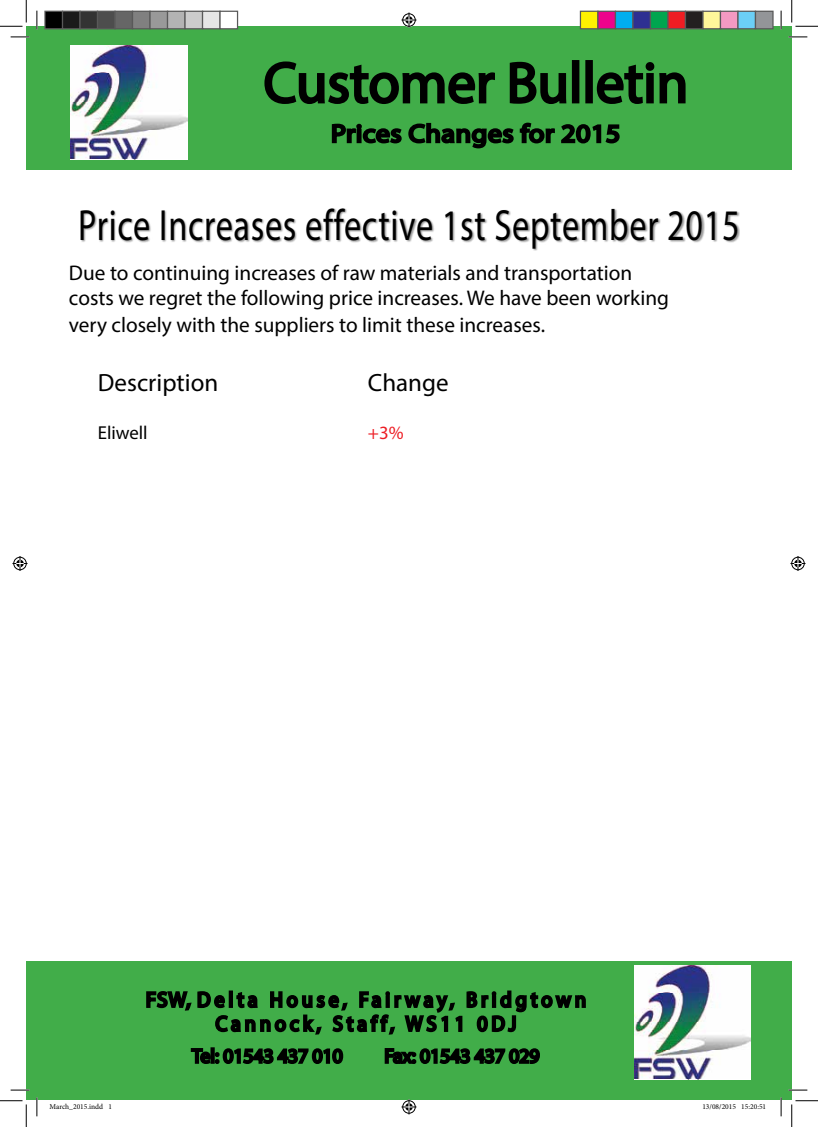
<style>
.page{position:relative;width:818px;height:1127px;background:#fff}
.page>*{position:absolute;margin:0;border:0;box-sizing:border-box;transform-origin:0 0}
.t1{font:57.5px "Myriad Pro";color:#000}
.t2{font:43.75px "Myriad Pro";letter-spacing:.02em;color:#000;scale:.78 1}
.t3{font:25px "Myriad Pro";color:#000}
.t4{font:21.25px/26.2px "Myriad Pro";color:#000}
.t5{font:18.75px "Myriad Pro";color:#000}
.t6{font:18.75px "Myriad Pro";color:#ed1d24}
.t7{font:7.5px "Minion Pro";color:#000}
</style>
<div class="page">
<div style="left:26px;top:960px;width:766px;height:139px;background:#41ad49"></div>
<div style="left:26px;top:26px;width:766px;height:143px;background:#41ad49"></div>
<svg style="left:264px;top:61px;width:231px;height:43px"></svg>
<svg style="left:509px;top:61px;width:58px;height:43px"></svg>
<div style="left:572px;top:60px;width:7px;height:43px;border:2px solid #000"></div>
<div style="left:585px;top:60px;width:8px;height:43px;border:2px solid #000"></div>
<svg style="left:596px;top:62px;width:90px;height:42px"></svg>
<svg style="left:331px;top:122px;width:290px;height:48px"></svg>
<div style="left:81px;top:208px;width:659px;height:43px;background:#000;opacity:.4"></div>
<img style="left:71px;top:45px;width:116px;height:115px">
<img style="left:634px;top:965px;width:117px;height:115px">
<svg style="left:11px;top:36px;width:18px;height:2px"></svg>
<svg style="left:788px;top:36px;width:19px;height:2px"></svg>
<svg style="left:11px;top:1089px;width:18px;height:1px"></svg>
<svg style="left:788px;top:1089px;width:19px;height:1px"></svg>
<svg style="left:36px;top:11px;width:2px;height:18px"></svg>
<svg style="left:36px;top:1097px;width:2px;height:18px"></svg>
<svg style="left:780px;top:11px;width:2px;height:18px"></svg>
<svg style="left:780px;top:1097px;width:2px;height:18px"></svg>
<svg style="left:0;top:0;width:27px;height:27px"></svg>
<svg style="left:0;top:1100px;width:27px;height:26px"></svg>
<svg style="left:791px;top:0;width:27px;height:27px"></svg>
<svg style="left:791px;top:1100px;width:27px;height:26px"></svg>
<svg style="left:401px;top:13px;width:15px;height:15px"></svg>
<svg style="left:145px;top:960px;width:442px;height:154px"></svg>
<svg style="left:13px;top:556px;width:15px;height:15px"></svg>
<svg style="left:790px;top:556px;width:15px;height:15px"></svg>
<div style="left:45px;top:11px;width:18px;height:18px;background:#000"></div>
<div style="left:44px;top:11px;width:19px;height:18px;border:1px solid #595959"></div>
<div style="left:63px;top:11px;width:17px;height:18px;background:#1a1a1a"></div>
<div style="left:62px;top:11px;width:19px;height:18px;border:1px solid #595959"></div>
<div style="left:80px;top:11px;width:18px;height:18px;background:#333"></div>
<div style="left:79px;top:11px;width:19px;height:18px;border:1px solid #595959"></div>
<div style="left:98px;top:11px;width:17px;height:18px;background:#4d4d4d"></div>
<div style="left:97px;top:11px;width:19px;height:18px;border:1px solid #595959"></div>
<div style="left:115px;top:11px;width:18px;height:18px;background:#666"></div>
<div style="left:114px;top:11px;width:19px;height:18px;border:1px solid #595959"></div>
<div style="left:133px;top:11px;width:17px;height:18px;background:#808080"></div>
<div style="left:132px;top:11px;width:19px;height:18px;border:1px solid #595959"></div>
<div style="left:150px;top:11px;width:18px;height:18px;background:#999"></div>
<div style="left:149px;top:11px;width:19px;height:18px;border:1px solid #595959"></div>
<div style="left:168px;top:11px;width:17px;height:18px;background:#b3b3b3"></div>
<div style="left:167px;top:11px;width:19px;height:18px;border:1px solid #595959"></div>
<div style="left:185px;top:11px;width:18px;height:18px;background:#ccc"></div>
<div style="left:184px;top:11px;width:19px;height:18px;border:1px solid #595959"></div>
<div style="left:203px;top:11px;width:17px;height:18px;background:#e6e6e6"></div>
<div style="left:202px;top:11px;width:19px;height:18px;border:1px solid #595959"></div>
<div style="left:220px;top:11px;width:18px;height:18px;background:#fff"></div>
<div style="left:219px;top:11px;width:19px;height:18px;border:1px solid #595959"></div>
<div style="left:580px;top:11px;width:18px;height:18px;background:#fff101"></div>
<div style="left:580px;top:11px;width:18px;height:18px;border:1px solid #595959"></div>
<div style="left:598px;top:11px;width:17px;height:18px;background:#ed028c"></div>
<div style="left:597px;top:11px;width:19px;height:18px;border:1px solid #595959"></div>
<div style="left:615px;top:11px;width:18px;height:18px;background:#00aeef"></div>
<div style="left:615px;top:11px;width:18px;height:18px;border:1px solid #595959"></div>
<div style="left:633px;top:11px;width:17px;height:18px;background:#2e3092"></div>
<div style="left:632px;top:11px;width:19px;height:18px;border:1px solid #595959"></div>
<div style="left:650px;top:11px;width:18px;height:18px;background:#00a54f"></div>
<div style="left:650px;top:11px;width:18px;height:18px;border:1px solid #595959"></div>
<div style="left:668px;top:11px;width:17px;height:18px;background:#ee1d23"></div>
<div style="left:667px;top:11px;width:19px;height:18px;border:1px solid #595959"></div>
<div style="left:685px;top:11px;width:18px;height:18px;background:#231f20"></div>
<div style="left:685px;top:11px;width:18px;height:18px;border:1px solid #595959"></div>
<div style="left:703px;top:11px;width:17px;height:18px;background:#fff79a"></div>
<div style="left:702px;top:11px;width:19px;height:18px;border:1px solid #595959"></div>
<div style="left:720px;top:11px;width:18px;height:18px;background:#f499c2"></div>
<div style="left:720px;top:11px;width:18px;height:18px;border:1px solid #595959"></div>
<div style="left:738px;top:11px;width:17px;height:18px;background:#6bcff6"></div>
<div style="left:737px;top:11px;width:19px;height:18px;border:1px solid #595959"></div>
<div style="left:755px;top:11px;width:18px;height:18px;background:#939598"></div>
<div style="left:755px;top:11px;width:18px;height:18px;border:1px solid #595959"></div>
<svg style="left:49px;top:1099px;width:63px;height:1px"></svg>
<h1 class="t1" style="left:264px;top:47px;width:426px">Customer Bulletin</h1>
<h2 class="t2" style="left:78px;top:198px;width:849px">Price Increases effective 1st September 2015</h2>
<p class="t4" style="left:69px;top:259px;width:602px">Due to continuing increases of raw materials and transportation costs we regret the following price increases. We have been working very closely with the suppliers to limit these increases.</p>
<p class="t3" style="left:98px;top:367px;width:122px">Description</p>
<p class="t3" style="left:368px;top:367px;width:82px">Change</p>
<p class="t5" style="left:98px;top:421px;width:51px">Eliwell</p>
<p class="t6" style="left:368px;top:421px;width:37px">+3%</p>
<p class="t7" style="left:49px;top:1101px;width:64px">March_2015.indd 1</p>
<p class="t7" style="left:702px;top:1101px;width:65px">13/08/2015 15:20:51</p>
</div>
